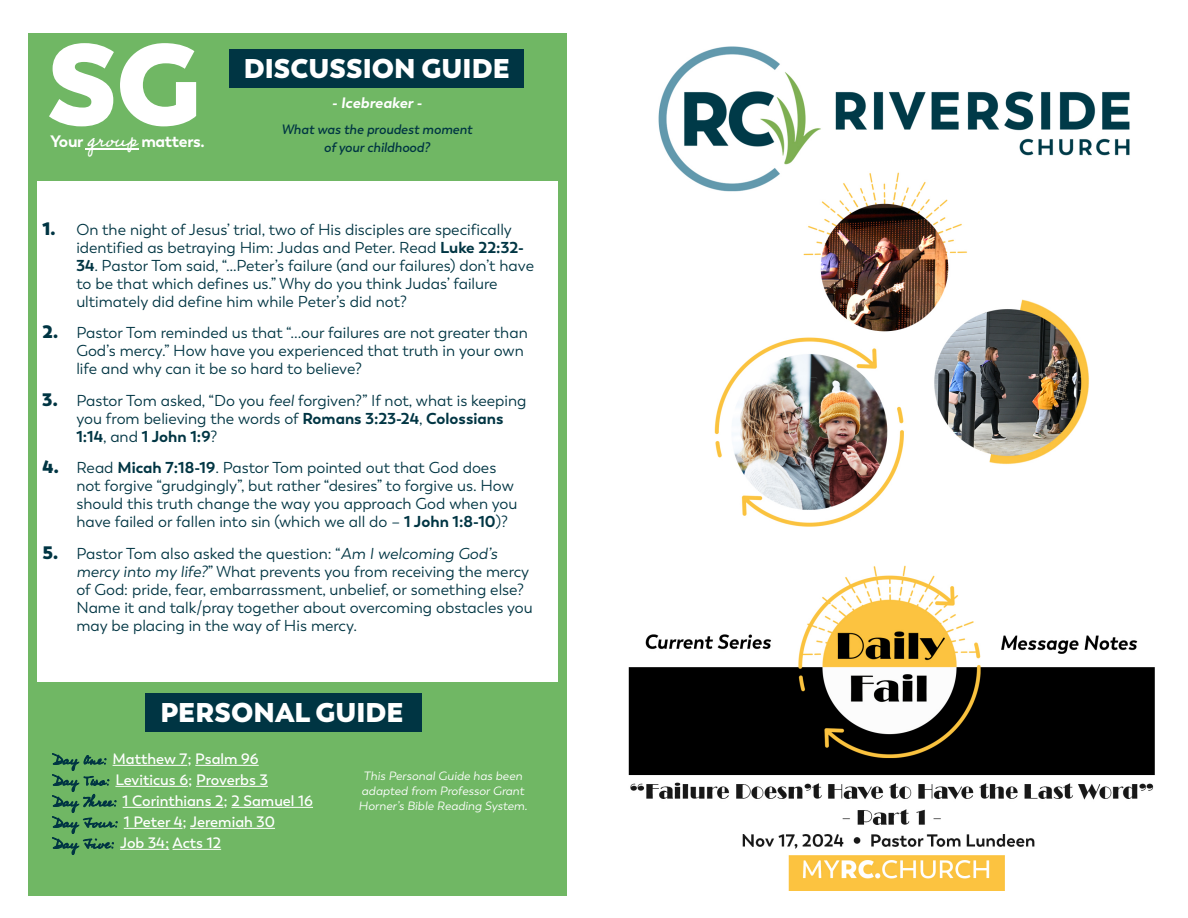
<style>
.page{position:relative;width:1188px;height:918px;background:#fff}
.page>*{position:absolute;margin:0;border:0;box-sizing:border-box;transform-origin:0 0}
.t1{font:800 115.5px "Trenda";color:#fff}
.t2{font:800 27px "Trenda";color:#fff}
.t3{font:24px "Professor";color:#fff}
.t4{font:700 16.5px "Trenda";letter-spacing:-.02em;color:#fff}
.t5{font:15.75px/18px "Trenda";color:#003543}
.t6{font:600 15px "Trenda";color:#fff}
.t7{font:700 15px "Trenda";color:#fff}
.t8{font:italic 600 13.5px "Trenda";color:#003543}
.t9{font:12px/15.5px "Trenda";color:#fff;text-align:center}
.s1{font-weight:800;font-size:18px}
.s2{font-weight:700}
.s3{font-family:"Professor";font-weight:400;font-size:16.5px;color:#003543}
.s4{font-size:12.6px}
</style>
<div class="page">
<div style="left:28px;top:33px;width:539px;height:863px;background:#70b764"></div>
<div style="left:229px;top:49px;width:295px;height:38px;background:#003543"></div>
<div style="left:37px;top:181px;width:521px;height:500px;background:#fff"></div>
<div style="left:145px;top:693px;width:276px;height:39px;background:#003543"></div>
<hr style="left:85px;top:148px;width:54px;height:2px;background:#fff">
<img style="left:628px;top:46px;width:527px;height:845px">
<hr style="left:113px;top:765px;width:74px;height:1px;background:#fff">
<hr style="left:195px;top:765px;width:64px;height:1px;background:#fff">
<hr style="left:115px;top:786px;width:73px;height:1px;background:#fff">
<hr style="left:196px;top:786px;width:72px;height:1px;background:#fff">
<hr style="left:123px;top:807px;width:101px;height:1px;background:#fff">
<hr style="left:232px;top:807px;width:81px;height:1px;background:#fff">
<hr style="left:124px;top:828px;width:59px;height:1px;background:#fff">
<hr style="left:190px;top:828px;width:85px;height:1px;background:#fff">
<hr style="left:120px;top:849px;width:49px;height:1px;background:#fff">
<hr style="left:173px;top:849px;width:48px;height:1px;background:#fff">
<p class="t1" style="left:47px;top:10px;width:156px">SG</p>
<p class="t4" style="left:50px;top:130px;width:35px">Your</p>
<p class="t4" style="left:141px;top:130px;width:65px">matters.</p>
<p class="t3" style="left:87px;top:124px;width:52px">group</p>
<p class="t2" style="left:244px;top:51px;width:268px">DISCUSSION GUIDE</p>
<p class="t7" style="left:332px;top:94px;width:94px">- Icebreaker -</p>
<p class="t8" style="left:281px;top:121px;width:192px">What was the proudest moment</p>
<p class="t8" style="left:324px;top:139px;width:108px">of your childhood?</p>
<p class="t5" style="left:76px;top:221px;width:449px;text-indent:-34px"><span class="s1">1.</span> On the night of Jesus’ trial, two of His disciples are specifically identified as betraying Him: Judas and Peter. Read <span class="s2">Luke 22:32-</span></p>
<p class="t5" style="left:76px;top:257px;width:459px"><span class="s2">34</span>. Pastor Tom said, “…Peter’s failure (and our failures) don’t have to be that which defines us.” Why do you think Judas’ failure ultimately did define him while Peter’s did not?</p>
<p class="t5" style="left:76px;top:324px;width:453px;text-indent:-34px"><span class="s1">2.</span> Pastor Tom reminded us that “...our failures are not greater than<br>God’s mercy.” How have you experienced that truth in your own life and why can it be so hard to believe?</p>
<p class="t5" style="left:76px;top:392px;width:452px;text-indent:-34px"><span class="s1">3.</span> Pastor Tom asked, “Do you feel forgiven?” If not, what is keeping you from believing the words of <span class="s2">Romans 3:23-24</span>, <span class="s2">Colossians<br>1:14</span>, and <span class="s2">1 John 1:9</span>?</p>
<p class="t5" style="left:76px;top:459px;width:443px;text-indent:-34px"><span class="s1">4.</span> Read <span class="s2">Micah 7:18-19</span>. Pastor Tom pointed out that God does not forgive “grudgingly”, but rather “desires” to forgive us. How should this truth change the way you approach God when you have failed or fallen into sin (which we all do – <span class="s2">1 John 1:8-10</span>)?</p>
<p class="t5" style="left:76px;top:545px;width:458px;text-indent:-34px"><span class="s1">5.</span> Pastor Tom also asked the question: “Am I welcoming God’s mercy into my life?” What prevents you from receiving the mercy of God: pride, fear, embarrassment, unbelief, or something else?<br>Name it and talk/pray together about overcoming obstacles you may be placing in the way of His mercy.</p>
<h2 class="t2" style="left:160px;top:695px;width:245px">PERSONAL GUIDE</h2>
<p class="t6" style="left:53px;top:750px;width:207px"><span class="s3">Day One:</span> Matthew 7; Psalm 96</p>
<p class="t6" style="left:53px;top:771px;width:216px"><span class="s3">Day Two:</span> Leviticus 6; Proverbs 3</p>
<p class="t6" style="left:53px;top:792px;width:261px"><span class="s3">Day Three:</span> 1 Corinthians 2; 2 Samuel 16</p>
<p class="t6" style="left:53px;top:813px;width:223px"><span class="s3">Day Four:</span> 1 Peter 4; Jeremiah 30</p>
<p class="t6" style="left:53px;top:834px;width:170px"><span class="s3">Day Five:</span> Job 34; Acts 12</p>
<p class="t9" style="left:359px;top:768px;width:172px">This Personal Guide has been adapted from Professor Grant<br>Horner’s Bible Reading System<span class="s4">.</span></p>
</div>
